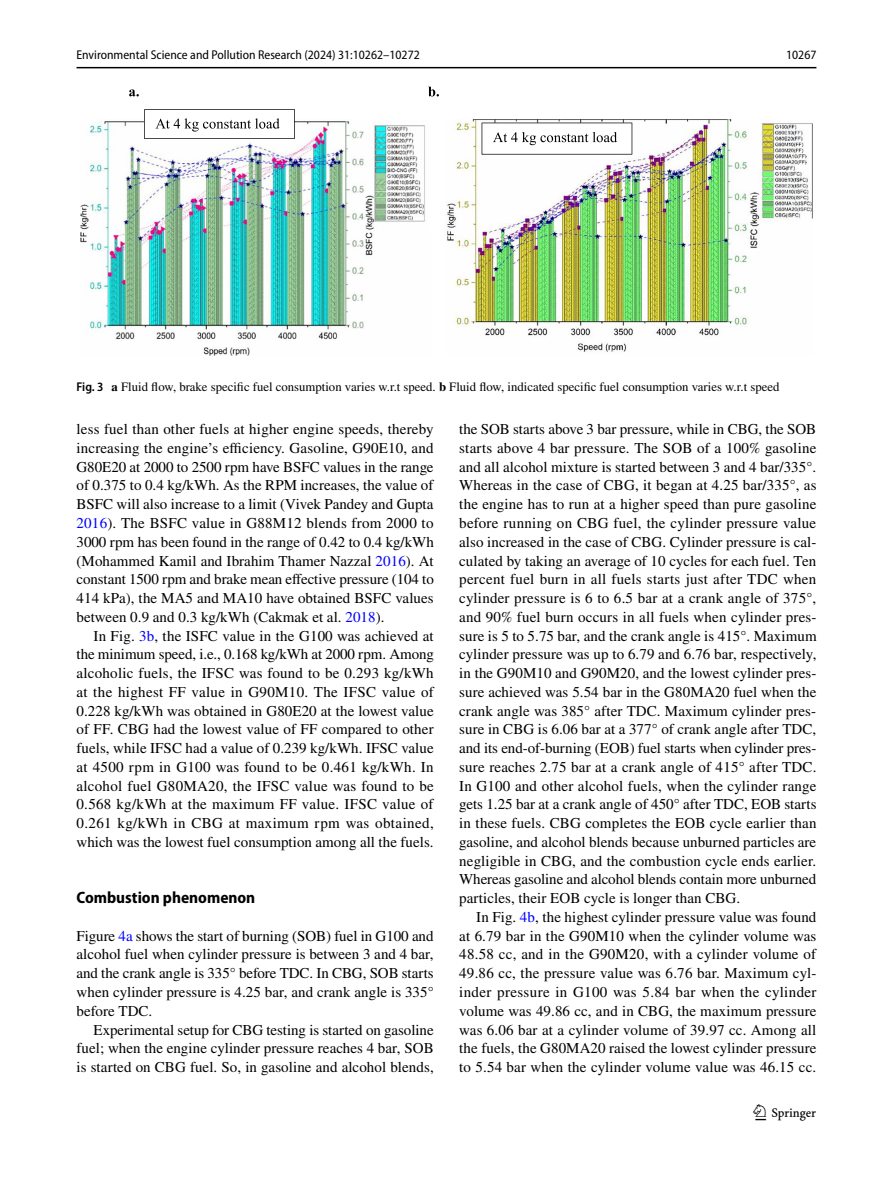
<style>
.page{position:relative;width:893px;height:1187px;background:#fff}
.page>*{position:absolute;margin:0;border:0;box-sizing:border-box;transform-origin:0 0}
.t1{font:22.5px "Springnew Regular 2";color:#000}
.t2{font:700 semi-condensed 16.5px "Myriad Pro";color:#000}
.t3{font:15px/18.8px "STIX";letter-spacing:.005em;color:#000;text-align:justify}
.t4{font:12.75px "STIX";color:#000}
.t5{font:semi-condensed 12.75px "Myriad Pro";color:#000}
.s1{font-family:"Myriad Pro";font-weight:600;font-stretch:semi-condensed}
.s2{font-weight:700}
.s3{color:#00f}
</style>
<div class="page">
<hr style="left:77px;top:67px;width:739px;height:1px;background:#000">
<img style="left:81px;top:119px;width:731px;height:237px">
<svg style="left:129px;top:89px;width:10px;height:7px"></svg>
<svg style="left:428px;top:87px;width:11px;height:9px"></svg>
<svg style="left:482px;top:123px;width:150px;height:31px"></svg>
<svg style="left:144px;top:109px;width:151px;height:30px"></svg>
<p class="t5" style="left:77px;top:48px;width:345px">Environmental Science and Pollution Research (2024) 31:10262–10272</p>
<p class="t5" style="left:786px;top:48px;width:32px">10267</p>
<p class="t4" style="left:77px;top:378px;width:704px"><span class="s1">Fig. 3</span> <span class="s2">a</span> Fluid flow, brake specific fuel consumption varies w.r.t speed. <span class="s2">b</span> Fluid flow, indicated specific fuel consumption varies w.r.t speed</p>
<p class="t3" style="left:77px;top:421px;width:359px">less fuel than other fuels at higher engine speeds, thereby increasing the engine’s efficiency. Gasoline, G90E10, and G80E20 at 2000 to 2500 rpm have BSFC values in the range of 0.375 to 0.4 kg/kWh. As the RPM increases, the value of BSFC will also increase to a limit (Vivek Pandey and Gupta <span class="s3">2016</span>). The BSFC value in G88M12 blends from 2000 to 3000 rpm has been found in the range of 0.42 to 0.4 kg/kWh (Mohammed Kamil and Ibrahim Thamer Nazzal <span class="s3">2016</span>). At constant 1500 rpm and brake mean effective pressure (104 to 414 kPa), the MA5 and MA10 have obtained BSFC values between 0.9 and 0.3 kg/kWh (Cakmak et al. <span class="s3">2018</span>).</p>
<p class="t3" style="left:77px;top:627px;width:359px;text-indent:17px">In Fig. <span class="s3">3b</span>, the ISFC value in the G100 was achieved at the minimum speed, i.e., 0.168 kg/kWh at 2000 rpm. Among alcoholic fuels, the IFSC was found to be 0.293 kg/kWh at the highest FF value in G90M10. The IFSC value of 0.228 kg/kWh was obtained in G80E20 at the lowest value of FF. CBG had the lowest value of FF compared to other fuels, while IFSC had a value of 0.239 kg/kWh. IFSC value at 4500 rpm in G100 was found to be 0.461 kg/kWh. In alcohol fuel G80MA20, the IFSC value was found to be 0.568 kg/kWh at the maximum FF value. IFSC value of 0.261 kg/kWh in CBG at maximum rpm was obtained, which was the lowest fuel consumption among all the fuels.</p>
<p class="t2" style="left:77px;top:888px;width:180px">Combustion phenomenon</p>
<p class="t3" style="left:77px;top:927px;width:359px">Figure <span class="s3">4a</span> shows the start of burning (SOB) fuel in G100 and alcohol fuel when cylinder pressure is between 3 and 4 bar, and the crank angle is 335° before TDC. In CBG, SOB starts when cylinder pressure is 4.25 bar, and crank angle is 335° before TDC.</p>
<p class="t3" style="left:77px;top:1021px;width:359px;text-indent:17px">Experimental setup for CBG testing is started on gasoline fuel; when the engine cylinder pressure reaches 4 bar, SOB is started on CBG fuel. So, in gasoline and alcohol blends,</p>
<p class="t3" style="left:459px;top:421px;width:359px">the SOB starts above 3 bar pressure, while in CBG, the SOB starts above 4 bar pressure. The SOB of a 100% gasoline and all alcohol mixture is started between 3 and 4 bar/335°.<br>Whereas in the case of CBG, it began at 4.25 bar/335°, as the engine has to run at a higher speed than pure gasoline before running on CBG fuel, the cylinder pressure value also increased in the case of CBG. Cylinder pressure is cal&shy;culated by taking an average of 10 cycles for each fuel. Ten percent fuel burn in all fuels starts just after TDC when cylinder pressure is 6 to 6.5 bar at a crank angle of 375°, and 90% fuel burn occurs in all fuels when cylinder pres&shy;sure is 5 to 5.75 bar, and the crank angle is 415°. Maximum cylinder pressure was up to 6.79 and 6.76 bar, respectively, in the G90M10 and G90M20, and the lowest cylinder pres&shy;sure achieved was 5.54 bar in the G80MA20 fuel when the crank angle was 385° after TDC. Maximum cylinder pres&shy;sure in CBG is 6.06 bar at a 377° of crank angle after TDC, and its end-of-burning (EOB) fuel starts when cylinder pres&shy;sure reaches 2.75 bar at a crank angle of 415° after TDC.<br>In G100 and other alcohol fuels, when the cylinder range gets 1.25 bar at a crank angle of 450° after TDC, EOB starts in these fuels. CBG completes the EOB cycle earlier than gasoline, and alcohol blends because unburned particles are negligible in CBG, and the combustion cycle ends earlier.<br>Whereas gasoline and alcohol blends contain more unburned particles, their EOB cycle is longer than CBG.</p>
<p class="t3" style="left:459px;top:908px;width:359px;text-indent:17px">In Fig. <span class="s3">4b</span>, the highest cylinder pressure value was found at 6.79 bar in the G90M10 when the cylinder volume was 48.58 cc, and in the G90M20, with a cylinder volume of 49.86 cc, the pressure value was 6.76 bar. Maximum cyl&shy;inder pressure in G100 was 5.84 bar when the cylinder volume was 49.86 cc, and in CBG, the maximum pressure was 6.06 bar at a cylinder volume of 39.97 cc. Among all the fuels, the G80MA20 raised the lowest cylinder pressure to 5.54 bar when the cylinder volume value was 46.15 cc.</p>
<h1 class="t1" style="left:755px;top:1104px;width:62px">1 3</h1>
</div>
